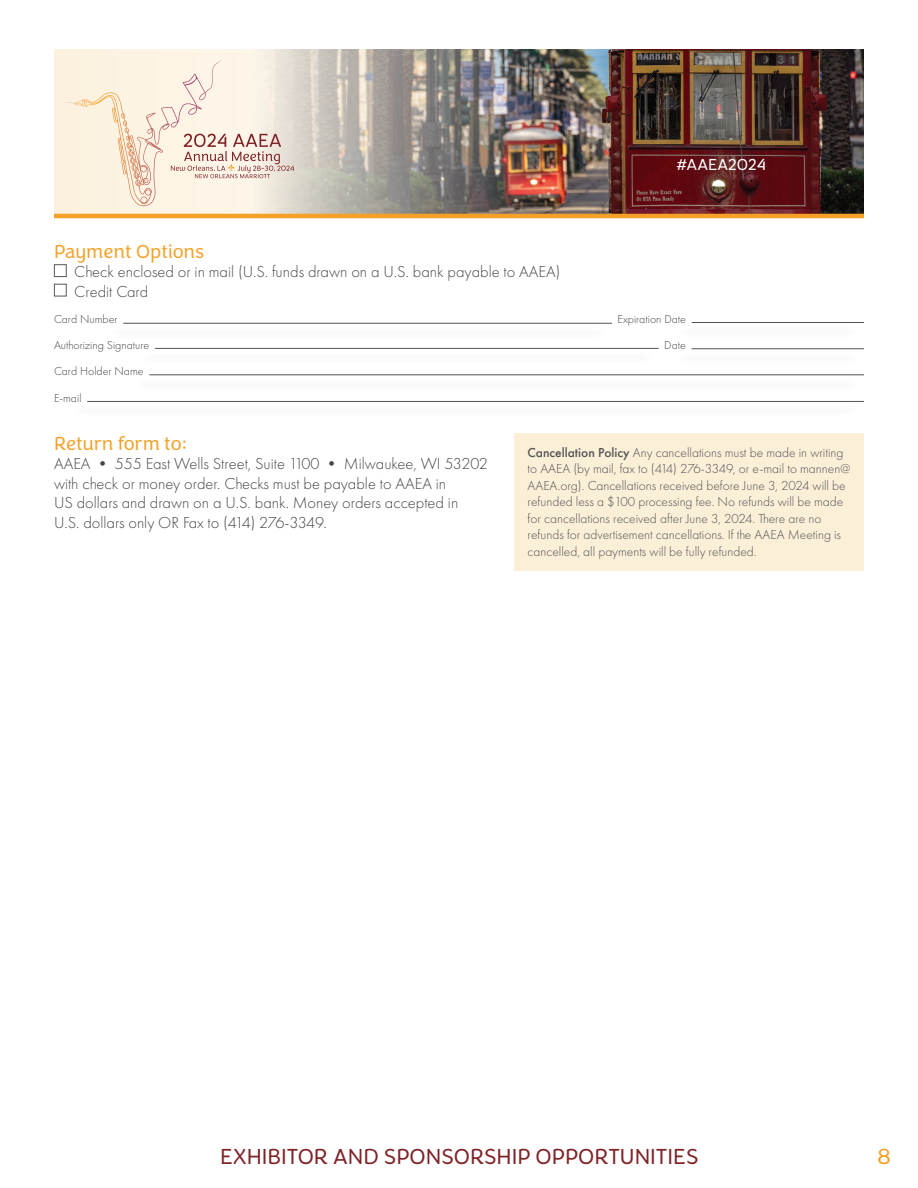
<style>
.page{position:relative;width:918px;height:1188px;background:#fff}
.page>*{position:absolute;margin:0;border:0;box-sizing:border-box;transform-origin:0 0}
.t1{font:300 22.5px "Congenial";color:#7f2327}
.t2{font:300 22.5px "Congenial";color:#f5a128}
.t3{font:300 19.5px "Congenial";color:#f5a128}
.t4{font:300 16.5px/19.5px "Futura PT";color:#454647}
.t5{font:300 16.5px "Congenial";color:#fff}
.t6{font:300 13.5px/16.5px "Futura PT";color:#454647}
.t7{font:300 12px/26.2px "Futura PT";color:#454647}
.s1{font-weight:500}
</style>
<div class="page">
<div style="left:54px;top:50px;width:538px;height:165px;background:#fcf2e0"></div>
<img style="left:226px;top:50px;width:638px;height:164px">
<svg style="left:89px;top:60px;width:205px;height:118px"></svg>
<hr style="left:54px;top:214px;width:810px;height:4px;background:#f5a128">
<div style="left:54px;top:264px;width:13px;height:13px;border:1px solid #494a4b"></div>
<div style="left:54px;top:284px;width:13px;height:12px;border:1px solid #494a4b"></div>
<hr style="left:123px;top:323px;width:489px;height:1px;background:#454647">
<hr style="left:692px;top:322px;width:172px;height:1px;background:#454647">
<hr style="left:155px;top:348px;width:504px;height:1px;background:#454647">
<hr style="left:692px;top:348px;width:172px;height:1px;background:#454647">
<hr style="left:149px;top:374px;width:715px;height:1px;background:#454647">
<hr style="left:87px;top:401px;width:777px;height:1px;background:#454647">
<div style="left:514px;top:433px;width:350px;height:137px;background:#fceed6"></div>
<p class="t5" style="left:677px;top:154px;width:91px">#AAEA2024</p>
<h2 class="t3" style="left:54px;top:240px;width:152px">Payment Options</h2>
<p class="t4" style="left:74px;top:262px;width:488px">Check enclosed or in mail (U.S. funds drawn on a U.S. bank payable to AAEA)<br>Credit Card</p>
<p class="t7" style="left:54px;top:306px;width:65px">Card Number</p>
<p class="t7" style="left:618px;top:306px;width:70px">Expiration Date</p>
<p class="t7" style="left:54px;top:332px;width:97px">Authorizing Signature</p>
<p class="t7" style="left:664px;top:332px;width:23px">Date</p>
<p class="t7" style="left:54px;top:358px;width:91px">Card Holder Name<br>E-mail</p>
<h2 class="t3" style="left:54px;top:432px;width:135px">Return form to:</h2>
<p class="t4" style="left:54px;top:454px;width:436px">AAEA • 555 East Wells Street, Suite 1100 • Milwaukee, WI 53202 with check or money order. Checks must be payable to AAEA in<br>US dollars and drawn on a U.S. bank. Money orders accepted in U.S. dollars only OR Fax to (414) 276-3349.</p>
<p class="t6" style="left:528px;top:444px;width:324px"><span class="s1">Cancellation Policy</span> Any cancellations must be made in writing to AAEA (by mail, fax to (414) 276-3349, or e-mail to mannen@ AAEA.org). Cancellations received before June 3, 2024 will be refunded less a $100 processing fee. No refunds will be made for cancellations received after June 3, 2024. There are no refunds for advertisement cancellations. If the AAEA Meeting is cancelled, all payments will be fully refunded.</p>
<h1 class="t1" style="left:220px;top:1143px;width:480px">EXHIBITOR AND SPONSORSHIP OPPORTUNITIES</h1>
<h1 class="t2" style="left:878px;top:1143px;width:15px">8</h1>
</div>
